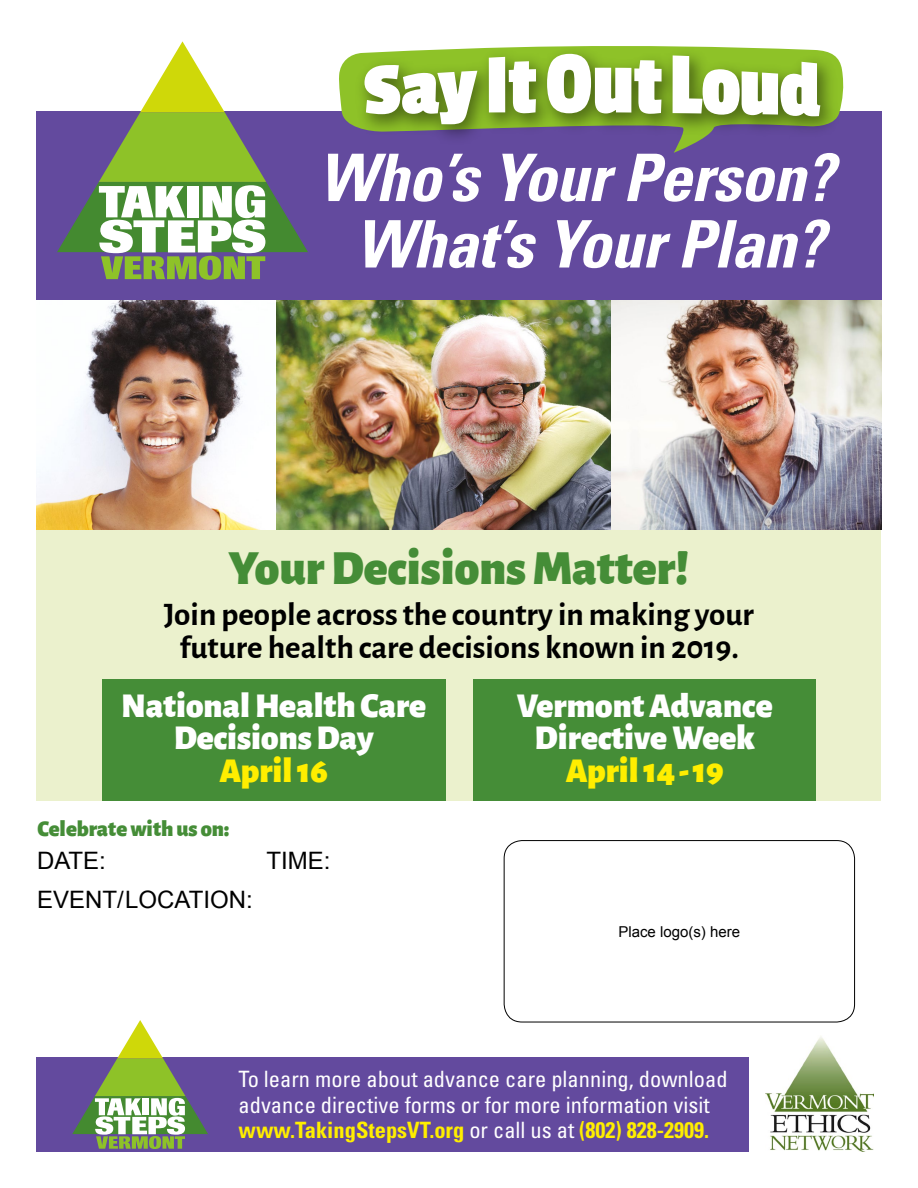
<style>
.page{position:relative;width:918px;height:1188px;background:#fff}
.page>*{position:absolute;margin:0;border:0;box-sizing:border-box;transform-origin:0 0}
.t1{font:900 49.5px "Alegreya Sans";color:#458d37}
.t2{font:900 35.1px/32.4px "Alegreya Sans";color:#fff;text-align:center}
.t3{font:900 35.1px "Alegreya Sans";color:#fe0}
.t4{font:700 33px/33px "Alegreya Sans";color:#000;text-align:center}
.t5{font:24px/39.2px "Arial";color:#000}
.t6{font:condensed 22.5px/25.5px "Univers";color:#fff}
.t7{font:900 22.5px "Alegreya Sans";color:#458d37}
.t8{font:15px "Arial";color:#000}
.s1{font-weight:700;color:#fe0}
</style>
<div class="page">
<div style="left:36px;top:529px;width:844px;height:272px;background:#ebf1cd"></div>
<div style="left:36px;top:1058px;width:713px;height:94px;background:#634a9e"></div>
<div style="left:36px;top:112px;width:846px;height:189px;background:#634a9e"></div>
<svg style="left:72px;top:1020px;width:136px;height:129px"></svg>
<svg style="left:57px;top:41px;width:251px;height:239px"></svg>
<div style="left:504px;top:840px;width:351px;height:182px;border:1px solid #000;border-radius:18px"></div>
<img style="left:276px;top:301px;width:335px;height:228px">
<img style="left:611px;top:301px;width:271px;height:228px">
<img style="left:36px;top:301px;width:222px;height:228px">
<img style="left:765px;top:1036px;width:108px;height:116px">
<svg style="left:328px;top:154px;width:154px;height:48px"></svg>
<svg style="left:502px;top:154px;width:114px;height:48px"></svg>
<svg style="left:627px;top:154px;width:181px;height:48px"></svg>
<svg style="left:815px;top:153px;width:25px;height:48px"></svg>
<svg style="left:365px;top:220px;width:171px;height:48px"></svg>
<svg style="left:557px;top:220px;width:114px;height:48px"></svg>
<svg style="left:682px;top:220px;width:116px;height:48px"></svg>
<svg style="left:805px;top:219px;width:25px;height:49px"></svg>
<div style="left:473px;top:679px;width:343px;height:122px;background:#458d37"></div>
<div style="left:102px;top:679px;width:344px;height:122px;background:#458d37"></div>
<svg style="left:339px;top:56px;width:491px;height:97px"></svg>
<img style="left:350px;top:46px;width:495px;height:104px">
<svg style="left:365px;top:65px;width:112px;height:59px"></svg>
<svg style="left:489px;top:57px;width:47px;height:56px"></svg>
<svg style="left:547px;top:54px;width:115px;height:60px"></svg>
<svg style="left:673px;top:55px;width:147px;height:61px"></svg>
<h1 class="t1" style="left:229px;top:529px;width:462px">Your Decisions Matter!</h1>
<h3 class="t4" style="left:164px;top:596px;width:592px">Join people across the country in making your future health care decisions known in 2019.</h3>
<h2 class="t2" style="left:121px;top:686px;width:307px">National Health Care<br>Decisions Day</h2>
<h2 class="t3" style="left:220px;top:742px;width:110px">April 16</h2>
<p class="t7" style="left:38px;top:810px;width:193px">Celebrate with us on:</p>
<p class="t5" style="left:37px;top:841px;width:217px">DATE:<br>EVENT/LOCATION:</p>
<p class="t5" style="left:267px;top:841px;width:66px">TIME:</p>
<h2 class="t2" style="left:517px;top:686px;width:258px">Vermont Advance<br>Directive Week</h2>
<h2 class="t3" style="left:566px;top:742px;width:159px">April 14 -19</h2>
<p class="t8" style="left:618px;top:922px;width:123px">Place logo(s) here</p>
<p class="t6" style="left:238px;top:1066px;width:491px">To learn more about advance care planning, download advance directive forms or for more information visit <span class="s1">www.TakingStepsVT.org</span> or call us at <span class="s1">(802) 828-2909.</span></p>
</div>
